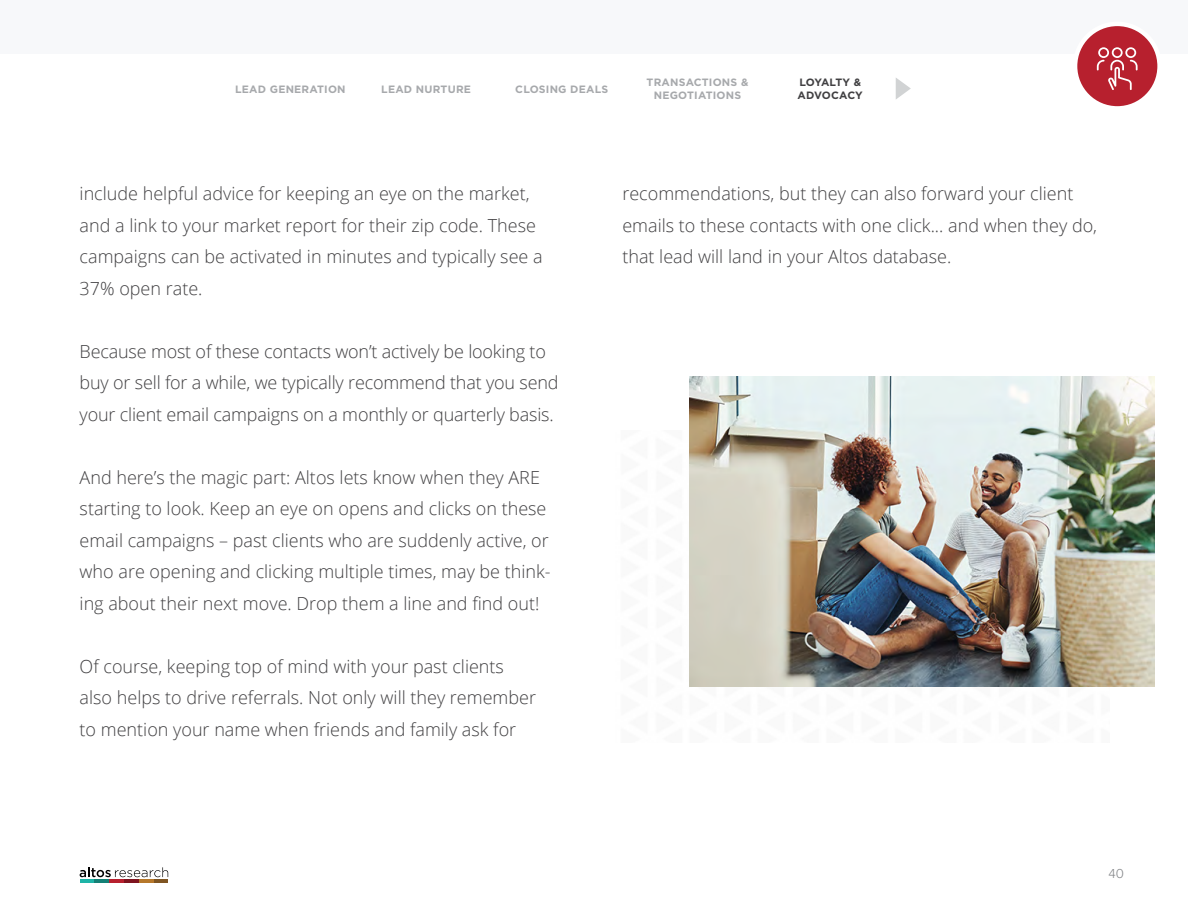
<style>
.page{position:relative;width:1188px;height:918px;background:#fff}
.page>*{position:absolute;margin:0;border:0;box-sizing:border-box;transform-origin:0 0}
.t1{font:300 18px/31.5px "Open Sans";color:#414042}
.t2{font:300 13.5px "Proxima Nova";color:#808285}
.t3{font:700 10.65px/12.8px "Gotham";letter-spacing:.02em;color:#a7a9ac;text-align:center}
.t4{font:700 10.65px/12.8px "Gotham";letter-spacing:-.02em;color:#414042}
</style>
<div class="page">
<svg style="left:80px;top:867px;width:88px;height:10px"></svg>
<hr style="left:80px;top:880px;width:14px;height:3px;background:#1eb4a7">
<hr style="left:94px;top:880px;width:15px;height:3px;background:#148076">
<hr style="left:109px;top:880px;width:15px;height:3px;background:#b7202e">
<hr style="left:124px;top:880px;width:15px;height:3px;background:#7e141f">
<hr style="left:139px;top:880px;width:16px;height:3px;background:#b6782b">
<hr style="left:154px;top:880px;width:14px;height:3px;background:#7f5522">
<div style="left:0;top:0;width:1188px;height:54px;background:#f7f8fa"></div>
<div style="left:1075px;top:24px;width:85px;height:84px;background:#b7202e;border-radius:50%"></div>
<div style="left:1073px;top:22px;width:89px;height:89px;border:4px solid #fff;border-radius:50%"></div>
<svg style="left:1097px;top:47px;width:41px;height:43px"></svg>
<svg style="left:896px;top:78px;width:15px;height:21px"></svg>
<img style="left:690px;top:377px;width:464px;height:309px">
<p class="t3" style="left:235px;top:83px;width:112px">LEAD GENERATION</p>
<p class="t3" style="left:381px;top:83px;width:91px">LEAD NURTURE</p>
<p class="t3" style="left:515px;top:83px;width:95px">CLOSING DEALS</p>
<p class="t3" style="left:647px;top:76px;width:103px">TRANSACTIONS &amp;<br>NEGOTIATIONS</p>
<p class="t4" style="left:798px;top:76px;width:67px">LOYALTY &amp;<br>ADVOCACY</p>
<p class="t1" style="left:80px;top:177px;width:465px">include helpful advice for keeping an eye on the market, and a link to your market report for their zip code. These campaigns can be activated in minutes and typically see a 37% open rate.</p>
<p class="t1" style="left:80px;top:335px;width:480px">Because most of these contacts won’t actively be looking to buy or sell for a while, we typically recommend that you send your client email campaigns on a monthly or quarterly basis.</p>
<p class="t1" style="left:80px;top:461px;width:473px">And here’s the magic part: Altos lets know when they ARE starting to look. Keep an eye on opens and clicks on these email campaigns – past clients who are suddenly active, or who are opening and clicking multiple times, may be think&shy;ing about their next move. Drop them a line and find out!</p>
<p class="t1" style="left:80px;top:650px;width:458px">Of course, keeping top of mind with your past clients also helps to drive referrals. Not only will they remember to mention your name when friends and family ask for</p>
<p class="t1" style="left:622px;top:177px;width:476px">recommendations, but they can also forward your client emails to these contacts with one click... and when they do, that lead will land in your Altos database.</p>
<p class="t2" style="left:1108px;top:866px;width:17px">40</p>
</div>
